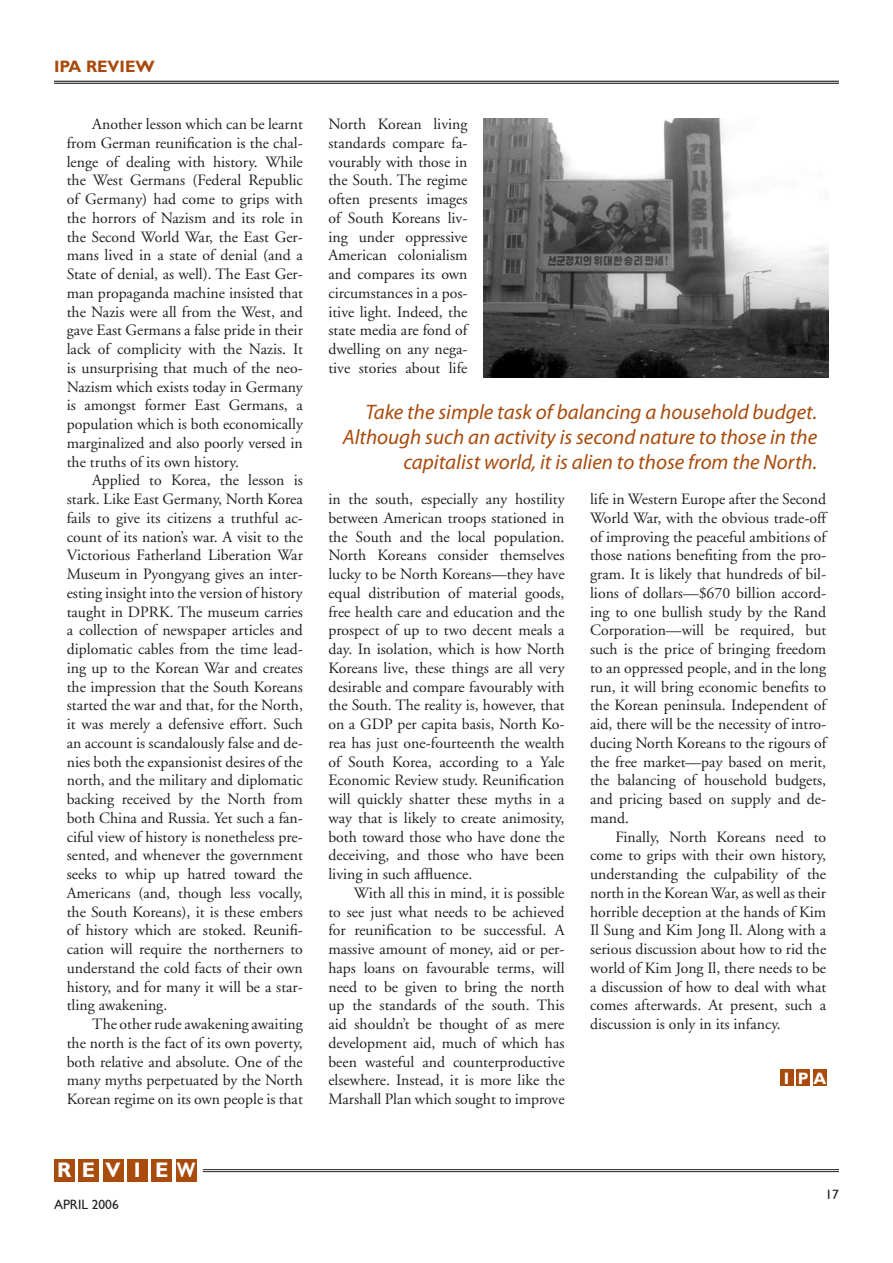
<style>
.page{position:relative;width:893px;height:1263px;background:#fff}
.page>*{position:absolute;margin:0;border:0;box-sizing:border-box;transform-origin:0 0}
.t1{font:italic 21px/25.2px "Myriad Pro";color:#a84b0d;text-align:right}
.t2{font:700 21px "Gill Sans";color:#fff}
.t3{font:700 16.5px "Gill Sans";color:#a84b0d}
.t4{font:700 16.5px "Gill Sans";color:#fff}
.Default{font:15.75px/18.8px "Adobe Garamond";color:#231f20;text-align:justify}
.t5{font:13.5px "Gill Sans";color:#231f20}
</style>
<div class="page">
<hr style="left:203px;top:1169px;width:636px;height:1px;background:#231f20">
<hr style="left:203px;top:1171px;width:636px;height:1px;background:#231f20">
<div style="left:54px;top:1159px;width:21px;height:23px;background:#a84b0d"></div>
<div style="left:78px;top:1159px;width:21px;height:23px;background:#a84b0d"></div>
<div style="left:103px;top:1159px;width:20px;height:23px;background:#a84b0d"></div>
<div style="left:127px;top:1159px;width:21px;height:23px;background:#a84b0d"></div>
<div style="left:152px;top:1159px;width:20px;height:23px;background:#a84b0d"></div>
<div style="left:176px;top:1159px;width:20px;height:23px;background:#a84b0d"></div>
<hr style="left:54px;top:83px;width:785px;height:1px;background:#000">
<hr style="left:54px;top:81px;width:785px;height:1px;background:#000">
<img style="left:483px;top:119px;width:346px;height:259px">
<div style="left:780px;top:1069px;width:13px;height:16px;background:#a84b0d"></div>
<div style="left:796px;top:1069px;width:14px;height:16px;background:#a84b0d"></div>
<div style="left:813px;top:1069px;width:14px;height:16px;background:#a84b0d"></div>
<p class="t3" style="left:54px;top:57px;width:102px">IPA REVIEW</p>
<p class="Default" style="left:67px;top:115px;width:238px;text-indent:26px">Another lesson which can be learnt from German reunification is the chal&shy;lenge of dealing with history. While the West Germans (Federal Republic of Germany) had come to grips with the horrors of Nazism and its role in the Second World War, the East Ger&shy;mans lived in a state of denial (and a State of denial, as well). The East Ger&shy;man propaganda machine insisted that the Nazis were all from the West, and gave East Germans a false pride in their lack of complicity with the Nazis. It is unsurprising that much of the neo-Nazism which exists today in Germany is amongst former East Germans, a population which is both economically marginalized and also poorly versed in the truths of its own history.</p>
<p class="Default" style="left:67px;top:471px;width:238px;text-indent:26px">Applied to Korea, the lesson is stark. Like East Germany, North Korea fails to give its citizens a truthful ac&shy;count of its nation’s war. A visit to the Victorious Fatherland Liberation War Museum in Pyongyang gives an inter&shy;esting insight into the version of history taught in DPRK. The museum carries a collection of newspaper articles and diplomatic cables from the time lead&shy;ing up to the Korean War and creates the impression that the South Koreans started the war and that, for the North, it was merely a defensive effort. Such an account is scandalously false and de&shy;nies both the expansionist desires of the north, and the military and diplomatic backing received by the North from both China and Russia. Yet such a fan&shy;ciful view of history is nonetheless pre&shy;sented, and whenever the government seeks to whip up hatred toward the Americans (and, though less vocally, the South Koreans), it is these embers of history which are stoked. Reunifi&shy;cation will require the northerners to understand the cold facts of their own history, and for many it will be a star&shy;tling awakening.</p>
<p class="Default" style="left:67px;top:1015px;width:238px;text-indent:26px">The other rude awakening awaiting the north is the fact of its own poverty, both relative and absolute. One of the many myths perpetuated by the North Korean regime on its own people is that</p>
<h1 class="t2" style="left:57px;top:1158px;width:140px">REV I EW</h1>
<p class="t5" style="left:54px;top:1196px;width:66px">APRIL 2006</p>
<p class="Default" style="left:328px;top:115px;width:141px">North Korean living standards compare fa&shy;vourably with those in the South. The regime often presents images of South Koreans liv&shy;ing under oppressive American colonialism and compares its own circumstances in a pos&shy;itive light. Indeed, the state media are fond of dwelling on any nega&shy;tive stories about life</p>
<p class="t1" style="left:343px;top:399px;width:476px">Take the simple task of balancing a household budget.<br>Although such an activity is second nature to those in the capitalist world, it is alien to those from the North.</p>
<p class="Default" style="left:328px;top:490px;width:238px">in the south, especially any hostility between American troops stationed in the South and the local population.<br>North Koreans consider themselves lucky to be North Koreans—they have equal distribution of material goods, free health care and education and the prospect of up to two decent meals a day. In isolation, which is how North Koreans live, these things are all very desirable and compare favourably with the South. The reality is, however, that on a GDP per capita basis, North Ko&shy;rea has just one-fourteenth the wealth of South Korea, according to a Yale Economic Review study. Reunification will quickly shatter these myths in a way that is likely to create animosity, both toward those who have done the deceiving, and those who have been living in such affluence.</p>
<p class="Default" style="left:328px;top:884px;width:238px;text-indent:26px">With all this in mind, it is possible to see just what needs to be achieved for reunification to be successful. A massive amount of money, aid or per&shy;haps loans on favourable terms, will need to be given to bring the north up the standards of the south. This aid shouldn’t be thought of as mere development aid, much of which has been wasteful and counterproductive elsewhere. Instead, it is more like the Marshall Plan which sought to improve</p>
<p class="Default" style="left:590px;top:490px;width:238px">life in Western Europe after the Second World War, with the obvious trade-off of improving the peaceful ambitions of those nations benefiting from the pro&shy;gram. It is likely that hundreds of bil&shy;lions of dollars—$670 billion accord&shy;ing to one bullish study by the Rand Corporation—will be required, but such is the price of bringing freedom to an oppressed people, and in the long run, it will bring economic benefits to the Korean peninsula. Independent of aid, there will be the necessity of intro&shy;ducing North Koreans to the rigours of the free market—pay based on merit, the balancing of household budgets, and pricing based on supply and de&shy;mand.</p>
<p class="Default" style="left:590px;top:828px;width:238px;text-indent:26px">Finally, North Koreans need to come to grips with their own history, understanding the culpability of the north in the Korean War, as well as their horrible deception at the hands of Kim Il Sung and Kim Jong Il. Along with a serious discussion about how to rid the world of Kim Jong Il, there needs to be a discussion of how to deal with what comes afterwards. At present, such a discussion is only in its infancy.</p>
<p class="t4" style="left:784px;top:1068px;width:7px">I</p>
<p class="t4" style="left:798px;top:1068px;width:30px">P A</p>
<p class="t5" style="left:825px;top:1186px;width:15px">17</p>
</div>
